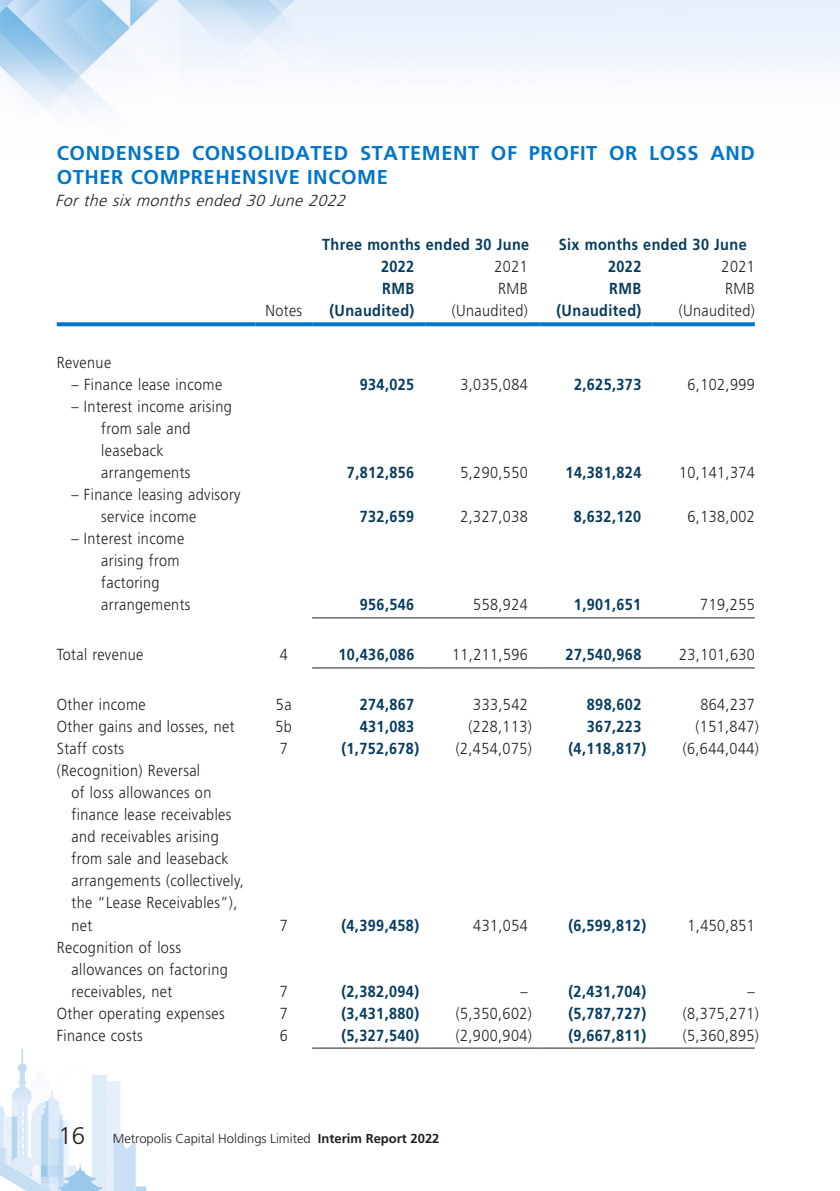
<style>
.page{position:relative;width:840px;height:1191px;background:#fff}
.page>*{position:absolute;margin:0;border:0;box-sizing:border-box;transform-origin:0 0}
.t1{font:700 20px/24px "Frutiger LT Std";letter-spacing:.03em;color:#0076c8}
.t2{font:300 16px/22px "Frutiger LT Std";letter-spacing:.03em;color:#231f20;scale:.9 1}
.t3{font:700 16px "Frutiger LT Std";letter-spacing:.03em;color:#073c5e;scale:.9 1}
.t4{font:italic 300 16px "Frutiger LT Std";color:#231f20}
.t5{font:300 13px "Frutiger LT Std";color:#231f20}
.s1{font-size:24px}
.s2{font-weight:700}
</style>
<div class="page">
<img style="left:0;top:0;width:839px;height:1191px">
<svg style="left:57px;top:322px;width:198px;height:4px"></svg>
<svg style="left:255px;top:322px;width:57px;height:4px"></svg>
<svg style="left:312px;top:322px;width:113px;height:4px"></svg>
<svg style="left:425px;top:322px;width:114px;height:4px"></svg>
<svg style="left:539px;top:322px;width:113px;height:4px"></svg>
<svg style="left:652px;top:322px;width:102px;height:4px"></svg>
<hr style="left:312px;top:617px;width:113px;height:1px;background:#231f20">
<hr style="left:425px;top:617px;width:114px;height:1px;background:#231f20">
<hr style="left:539px;top:617px;width:113px;height:1px;background:#231f20">
<hr style="left:652px;top:617px;width:102px;height:1px;background:#231f20">
<hr style="left:312px;top:667px;width:113px;height:1px;background:#231f20">
<hr style="left:425px;top:667px;width:114px;height:1px;background:#231f20">
<hr style="left:539px;top:667px;width:113px;height:1px;background:#231f20">
<hr style="left:652px;top:667px;width:102px;height:1px;background:#231f20">
<hr style="left:312px;top:1047px;width:113px;height:1px;background:#231f20">
<hr style="left:425px;top:1047px;width:114px;height:1px;background:#231f20">
<hr style="left:539px;top:1047px;width:113px;height:1px;background:#231f20">
<hr style="left:652px;top:1047px;width:102px;height:1px;background:#231f20">
<p class="t1" style="left:57px;top:141px;width:699px">CONDENSED CONSOLIDATED STATEMENT OF PROFIT OR LOSS AND<br>OTHER COMPREHENSIVE INCOME</p>
<p class="t4" style="left:55px;top:191px;width:296px">Forthe sixmonthsended 30 June 2022</p>
<p class="t3" style="left:322px;top:235px;width:231px">Three months ended 30 June</p>
<p class="t3" style="left:558px;top:235px;width:210px">Six months ended 30 June</p>
<p class="t3" style="left:381px;top:257px;width:38px">2022</p>
<p class="t2" style="left:494px;top:255px;width:38px">2021</p>
<p class="t3" style="left:607px;top:257px;width:38px">2022</p>
<p class="t2" style="left:721px;top:255px;width:38px">2021</p>
<p class="t3" style="left:382px;top:279px;width:37px">RMB</p>
<p class="t2" style="left:498px;top:277px;width:34px">RMB</p>
<p class="t3" style="left:609px;top:279px;width:37px">RMB</p>
<p class="t2" style="left:724px;top:277px;width:34px">RMB</p>
<p class="t2" style="left:265px;top:299px;width:42px">Notes</p>
<p class="t3" style="left:329px;top:301px;width:96px">(Unaudited)</p>
<p class="t2" style="left:451px;top:299px;width:86px">(Unaudited)</p>
<p class="t3" style="left:556px;top:301px;width:96px">(Unaudited)</p>
<p class="t2" style="left:678px;top:299px;width:86px">(Unaudited)</p>
<p class="t2" style="left:57px;top:352px;width:62px">Revenue</p>
<p class="t2" style="left:71px;top:374px;width:169px">– Finance lease income</p>
<p class="t3" style="left:359px;top:375px;width:62px">934,025</p>
<p class="t2" style="left:460px;top:374px;width:76px">3,035,084</p>
<p class="t3" style="left:573px;top:375px;width:76px">2,625,373</p>
<p class="t2" style="left:687px;top:374px;width:76px">6,102,999</p>
<p class="t2" style="left:101px;top:396px;width:147px;text-indent:-30px">– Interest income arising from sale and leaseback arrangements</p>
<p class="t3" style="left:347px;top:463px;width:76px">7,812,856</p>
<p class="t2" style="left:460px;top:462px;width:76px">5,290,550</p>
<p class="t3" style="left:565px;top:463px;width:86px">14,381,824</p>
<p class="t2" style="left:678px;top:462px;width:86px">10,141,374</p>
<p class="t2" style="left:101px;top:484px;width:156px;text-indent:-30px">– Finance leasing advisory service income</p>
<p class="t2" style="left:101px;top:528px;width:101px;text-indent:-30px">– Interest income arising from factoring arrangements</p>
<p class="t3" style="left:359px;top:507px;width:62px">732,659</p>
<p class="t2" style="left:460px;top:506px;width:76px">2,327,038</p>
<p class="t3" style="left:573px;top:507px;width:76px">8,632,120</p>
<p class="t2" style="left:687px;top:506px;width:76px">6,138,002</p>
<p class="t3" style="left:359px;top:595px;width:62px">956,546</p>
<p class="t2" style="left:473px;top:594px;width:62px">558,924</p>
<p class="t3" style="left:573px;top:595px;width:76px">1,901,651</p>
<p class="t2" style="left:700px;top:594px;width:62px">719,255</p>
<p class="t2" style="left:57px;top:644px;width:98px">Total revenue</p>
<p class="t2" style="left:279px;top:644px;width:10px">4</p>
<p class="t3" style="left:338px;top:645px;width:86px">10,436,086</p>
<p class="t2" style="left:452px;top:644px;width:86px">11,211,596</p>
<p class="t3" style="left:565px;top:645px;width:86px">27,540,968</p>
<p class="t2" style="left:678px;top:644px;width:86px">23,101,630</p>
<p class="t2" style="left:57px;top:694px;width:100px">Other income</p>
<p class="t2" style="left:276px;top:694px;width:19px">5a</p>
<p class="t3" style="left:359px;top:695px;width:62px">274,867</p>
<p class="t2" style="left:473px;top:694px;width:62px">333,542</p>
<p class="t3" style="left:586px;top:695px;width:62px">898,602</p>
<p class="t2" style="left:700px;top:694px;width:62px">864,237</p>
<p class="t2" style="left:57px;top:716px;width:199px">Other gains and losses, net</p>
<p class="t2" style="left:275px;top:716px;width:20px">5b</p>
<p class="t3" style="left:359px;top:717px;width:62px">431,083</p>
<p class="t2" style="left:468px;top:716px;width:72px">(228,113)</p>
<p class="t3" style="left:586px;top:717px;width:62px">367,223</p>
<p class="t2" style="left:695px;top:716px;width:72px">(151,847)</p>
<p class="t2" style="left:57px;top:738px;width:76px">Staff costs</p>
<p class="t2" style="left:279px;top:738px;width:10px">7</p>
<p class="t3" style="left:341px;top:739px;width:88px">(1,752,678)</p>
<p class="t2" style="left:455px;top:738px;width:86px">(2,454,075)</p>
<p class="t3" style="left:568px;top:739px;width:88px">(4,118,817)</p>
<p class="t2" style="left:682px;top:738px;width:86px">(6,644,044)</p>
<p class="t2" style="left:71px;top:760px;width:193px;text-indent:-15px">(Recognition) Reversal<br>of loss allowances on finance lease receivables and receivables arising from sale and leaseback arrangements (collectively, the “Lease Receivables”), net</p>
<p class="t2" style="left:279px;top:914px;width:10px">7</p>
<p class="t3" style="left:341px;top:915px;width:88px">(4,399,458)</p>
<p class="t2" style="left:473px;top:914px;width:62px">431,054</p>
<p class="t3" style="left:568px;top:915px;width:88px">(6,599,812)</p>
<p class="t2" style="left:687px;top:914px;width:76px">1,450,851</p>
<p class="t2" style="left:71px;top:936px;width:175px;text-indent:-15px">Recognition of loss allowances on factoring receivables, net</p>
<p class="t2" style="left:279px;top:980px;width:10px">7</p>
<p class="t3" style="left:341px;top:981px;width:88px">(2,382,094)</p>
<p class="t2" style="left:520px;top:980px;width:9px">–</p>
<p class="t3" style="left:568px;top:981px;width:88px">(2,431,704)</p>
<p class="t2" style="left:747px;top:980px;width:9px">–</p>
<p class="t2" style="left:57px;top:1002px;width:188px">Other operating expenses</p>
<p class="t2" style="left:279px;top:1002px;width:10px">7</p>
<p class="t3" style="left:341px;top:1003px;width:88px">(3,431,880)</p>
<p class="t2" style="left:455px;top:1002px;width:86px">(5,350,602)</p>
<p class="t3" style="left:568px;top:1003px;width:88px">(5,787,727)</p>
<p class="t2" style="left:682px;top:1002px;width:86px">(8,375,271)</p>
<p class="t2" style="left:57px;top:1024px;width:97px">Finance costs</p>
<p class="t2" style="left:279px;top:1024px;width:10px">6</p>
<p class="t3" style="left:341px;top:1025px;width:88px">(5,327,540)</p>
<p class="t2" style="left:455px;top:1024px;width:86px">(2,900,904)</p>
<p class="t3" style="left:568px;top:1025px;width:88px">(9,667,811)</p>
<p class="t2" style="left:682px;top:1024px;width:86px">(5,360,895)</p>
<p class="t5" style="left:58px;top:1131px;width:382px"><span class="s1">16</span> Metropolis Capital Holdings Limited <span class="s2">Interim Report 2022</span></p>
</div>
